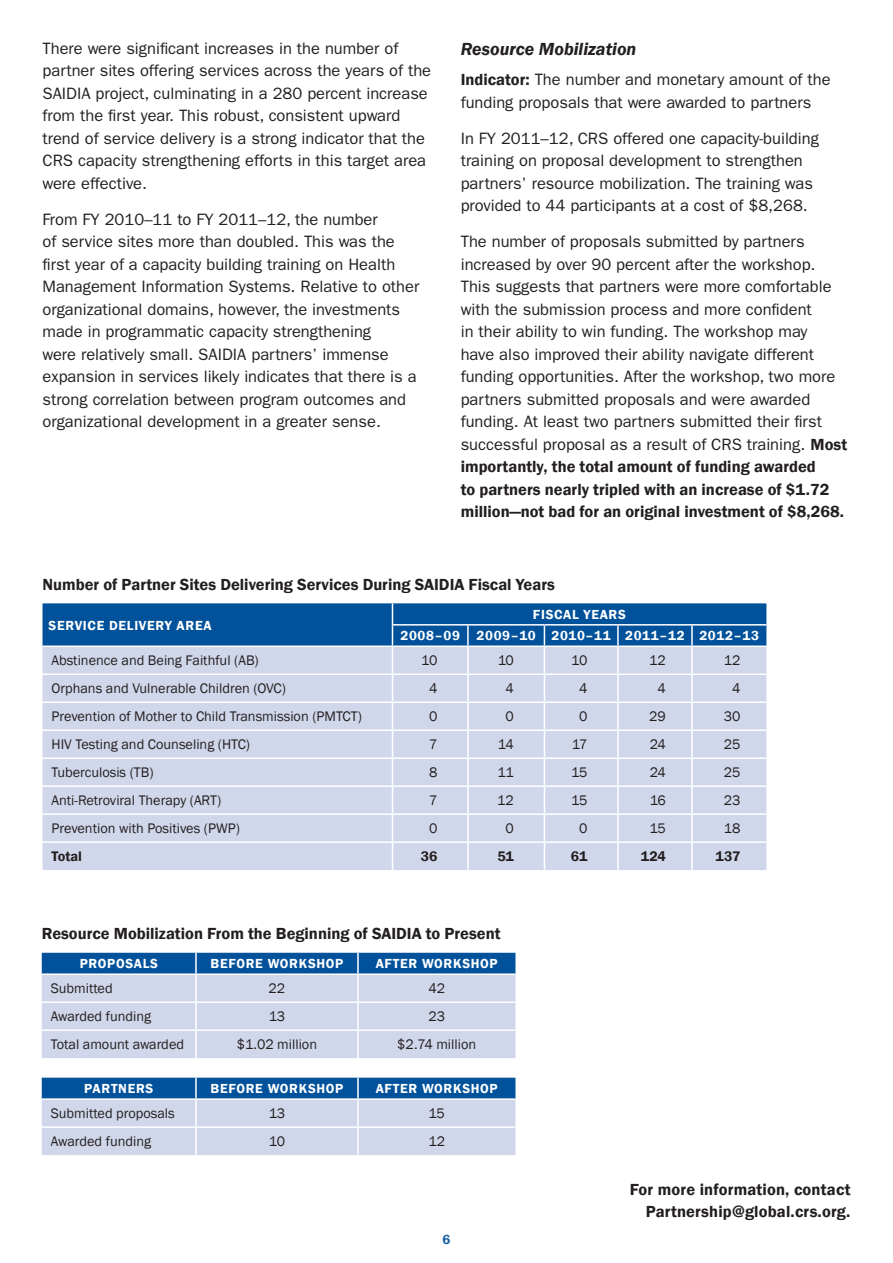
<style>
.page{position:relative;width:893px;height:1263px;background:#fff}
.page>*{position:absolute;margin:0;border:0;box-sizing:border-box;transform-origin:0 0}
.c-head{font:italic 600 18px "Franklin Gothic";color:#231f20}
.Body{font:16.5px/22.5px "ITC Franklin Gothic Std";color:#231f20}
.figure_table_title{font:600 16.5px "Franklin Gothic";color:#231f20}
.Body-2{font:600 16.5px/22.5px "Franklin Gothic";letter-spacing:.01em;color:#231f20;text-align:right}
.body{font:14.25px "Franklin Gothic";color:#231f20}
.body-2{font:600 14.25px "Franklin Gothic";color:#231f20}
.head{font:600 13.5px "Franklin Gothic";letter-spacing:.05em;color:#fff}
.t1{font:600 13.5px "Franklin Gothic";color:#105d9f}
.s1{font-family:"Franklin Gothic";font-weight:600}
</style>
<div class="page">
<svg style="left:43px;top:603px;width:723px;height:267px;background:#b3c4de"></svg>
<hr style="left:618px;top:841px;width:74px;height:2px;background:#fff">
<hr style="left:617px;top:843px;width:2px;height:27px;background:#fff">
<hr style="left:692px;top:841px;width:74px;height:2px;background:#fff">
<hr style="left:691px;top:843px;width:2px;height:27px;background:#fff">
<svg style="left:42px;top:953px;width:473px;height:105px;background:#a6bcda"></svg>
<hr style="left:195px;top:953px;width:2px;height:20px;background:#fff">
<hr style="left:357px;top:953px;width:2px;height:20px;background:#fff">
<hr style="left:42px;top:973px;width:154px;height:2px;background:#fff">
<hr style="left:196px;top:973px;width:162px;height:2px;background:#fff">
<hr style="left:358px;top:973px;width:157px;height:2px;background:#fff">
<hr style="left:357px;top:975px;width:2px;height:26px;background:#fff">
<hr style="left:196px;top:1001px;width:162px;height:2px;background:#fff">
<hr style="left:195px;top:1003px;width:2px;height:26px;background:#fff">
<hr style="left:358px;top:1001px;width:157px;height:2px;background:#fff">
<hr style="left:357px;top:1003px;width:2px;height:26px;background:#fff">
<hr style="left:42px;top:1029px;width:154px;height:2px;background:#fff">
<hr style="left:196px;top:1029px;width:162px;height:2px;background:#fff">
<hr style="left:195px;top:1031px;width:2px;height:27px;background:#fff">
<hr style="left:358px;top:1029px;width:157px;height:2px;background:#fff">
<hr style="left:357px;top:1031px;width:2px;height:27px;background:#fff">
<hr style="left:195px;top:975px;width:2px;height:26px;background:#fff">
<hr style="left:42px;top:1001px;width:154px;height:2px;background:#fff">
<svg style="left:42px;top:1078px;width:473px;height:77px;background:#97b2d4"></svg>
<hr style="left:195px;top:1078px;width:2px;height:20px;background:#fff">
<hr style="left:357px;top:1078px;width:2px;height:20px;background:#fff">
<hr style="left:42px;top:1098px;width:154px;height:2px;background:#fff">
<hr style="left:196px;top:1098px;width:162px;height:2px;background:#fff">
<hr style="left:195px;top:1100px;width:2px;height:26px;background:#fff">
<hr style="left:358px;top:1098px;width:157px;height:2px;background:#fff">
<hr style="left:357px;top:1100px;width:2px;height:26px;background:#fff">
<hr style="left:42px;top:1126px;width:154px;height:2px;background:#fff">
<hr style="left:196px;top:1126px;width:162px;height:2px;background:#fff">
<hr style="left:195px;top:1128px;width:2px;height:27px;background:#fff">
<hr style="left:358px;top:1126px;width:157px;height:2px;background:#fff">
<hr style="left:357px;top:1128px;width:2px;height:27px;background:#fff">
<p class="Body" style="left:43px;top:37px;width:390px">There were significant increases in the number of partner sites offering services across the years of the SAIDIA project, culminating in a 280 percent increase from the first year. This robust, consistent upward trend of service delivery is a strong indicator that the CRS capacity strengthening efforts in this target area were effective.</p>
<p class="Body" style="left:43px;top:208px;width:378px">From FY 2010–11 to FY 2011–12, the number<br>of service sites more than doubled. This was the first year of a capacity building training on Health Management Information Systems. Relative to other organizational domains, however, the investments made in programmatic capacity strengthening<br>were relatively small. SAIDIA partners’ immense expansion in services likely indicates that there is a strong correlation between program outcomes and organizational development in a greater sense.</p>
<p class="c-head" style="left:461px;top:37px;width:177px">Resource Mobilization</p>
<p class="Body" style="left:461px;top:68px;width:371px"><span class="s1">Indicator:</span> The number and monetary amount of the funding proposals that were awarded to partners</p>
<p class="Body" style="left:461px;top:127px;width:360px">In FY 2011–12, CRS offered one capacity-building training on proposal development to strengthen partners’ resource mobilization. The training was provided to 44 participants at a cost of $8,268.</p>
<p class="Body" style="left:461px;top:230px;width:388px">The number of proposals submitted by partners increased by over 90 percent after the workshop.<br>This suggests that partners were more comfortable with the submission process and more confident<br>in their ability to win funding. The workshop may<br>have also improved their ability navigate different funding opportunities. After the workshop, two more partners submitted proposals and were awarded funding. At least two partners submitted their first successful proposal as a result of CRS training. <span class="s1">Most importantly, the total amount of funding awarded<br>to partners nearly tripled with an increase of $1.72 million—not bad for an original investment of $8,268.</span></p>
<p class="figure_table_title" style="left:43px;top:574px;width:514px">Number of Partner Sites Delivering Services During SAIDIA Fiscal Years</p>
<p class="head" style="left:49px;top:617px;width:165px">SERVICE DELIVERY AREA</p>
<p class="head" style="left:533px;top:606px;width:95px">FISCAL YEARS</p>
<p class="head" style="left:400px;top:627px;width:61px">2008–09</p>
<p class="head" style="left:476px;top:627px;width:61px">2009–10</p>
<p class="head" style="left:551px;top:627px;width:61px">2010–11</p>
<p class="head" style="left:625px;top:627px;width:61px">2011–12</p>
<p class="head" style="left:699px;top:627px;width:61px">2012–13</p>
<p class="body" style="left:52px;top:652px;width:209px">Abstinence and Being Faithful (AB)</p>
<p class="body" style="left:421px;top:652px;width:18px">10</p>
<p class="body" style="left:498px;top:652px;width:18px">10</p>
<p class="body" style="left:571px;top:652px;width:18px">10</p>
<p class="body" style="left:649px;top:652px;width:18px">12</p>
<p class="body" style="left:724px;top:652px;width:18px">12</p>
<p class="body" style="left:52px;top:680px;width:236px">Orphans and Vulnerable Children (OVC)</p>
<p class="body" style="left:429px;top:680px;width:10px">4</p>
<p class="body" style="left:506px;top:680px;width:10px">4</p>
<p class="body" style="left:579px;top:680px;width:10px">4</p>
<p class="body" style="left:658px;top:680px;width:10px">4</p>
<p class="body" style="left:732px;top:680px;width:10px">4</p>
<p class="body" style="left:52px;top:708px;width:312px">Prevention of Mother to Child Transmission (PMTCT)</p>
<p class="body" style="left:429px;top:708px;width:10px">0</p>
<p class="body" style="left:506px;top:708px;width:10px">0</p>
<p class="body" style="left:579px;top:708px;width:10px">0</p>
<p class="body" style="left:649px;top:708px;width:18px">29</p>
<p class="body" style="left:724px;top:708px;width:18px">30</p>
<p class="body" style="left:52px;top:736px;width:200px">HIV Testing and Counseling (HTC)</p>
<p class="body" style="left:429px;top:736px;width:10px">7</p>
<p class="body" style="left:498px;top:736px;width:18px">14</p>
<p class="body" style="left:572px;top:736px;width:17px">17</p>
<p class="body" style="left:650px;top:736px;width:18px">24</p>
<p class="body" style="left:724px;top:736px;width:18px">25</p>
<p class="body" style="left:52px;top:763px;width:104px">Tuberculosis (TB)</p>
<p class="body" style="left:429px;top:763px;width:10px">8</p>
<p class="body" style="left:498px;top:763px;width:18px">11</p>
<p class="body" style="left:571px;top:763px;width:18px">15</p>
<p class="body" style="left:650px;top:763px;width:18px">24</p>
<p class="body" style="left:724px;top:763px;width:18px">25</p>
<p class="body" style="left:52px;top:791px;width:171px">Anti-Retroviral Therapy (ART)</p>
<p class="body" style="left:429px;top:791px;width:10px">7</p>
<p class="body" style="left:497px;top:791px;width:18px">12</p>
<p class="body" style="left:571px;top:791px;width:18px">15</p>
<p class="body" style="left:650px;top:791px;width:18px">16</p>
<p class="body" style="left:724px;top:791px;width:18px">23</p>
<p class="body" style="left:52px;top:819px;width:190px">Prevention with Positives (PWP)</p>
<p class="body" style="left:429px;top:819px;width:10px">0</p>
<p class="body" style="left:506px;top:819px;width:10px">0</p>
<p class="body" style="left:579px;top:819px;width:10px">0</p>
<p class="body" style="left:649px;top:819px;width:18px">15</p>
<p class="body" style="left:724px;top:819px;width:18px">18</p>
<p class="body-2" style="left:52px;top:847px;width:32px">Total</p>
<p class="body-2" style="left:421px;top:847px;width:18px">36</p>
<p class="body-2" style="left:497px;top:847px;width:18px">51</p>
<p class="body-2" style="left:571px;top:847px;width:18px">61</p>
<p class="body-2" style="left:641px;top:847px;width:27px">124</p>
<p class="body-2" style="left:715px;top:847px;width:26px">137</p>
<p class="figure_table_title" style="left:42px;top:923px;width:460px">Resource Mobilization From the Beginning of SAIDIA to Present</p>
<p class="head" style="left:80px;top:955px;width:80px">PROPOSALS</p>
<p class="head" style="left:211px;top:955px;width:134px">BEFORE WORKSHOP</p>
<p class="head" style="left:376px;top:955px;width:123px">AFTER WORKSHOP</p>
<p class="body" style="left:51px;top:979px;width:63px">Submitted</p>
<p class="body" style="left:269px;top:979px;width:18px">22</p>
<p class="body" style="left:428px;top:979px;width:18px">42</p>
<p class="body" style="left:51px;top:1007px;width:102px">Awarded funding</p>
<p class="body" style="left:269px;top:1007px;width:18px">13</p>
<p class="body" style="left:428px;top:1007px;width:18px">23</p>
<p class="body" style="left:51px;top:1035px;width:135px">Total amount awarded</p>
<p class="body" style="left:237px;top:1035px;width:82px">$1.02 million</p>
<p class="body" style="left:397px;top:1035px;width:80px">$2.74 million</p>
<p class="head" style="left:84px;top:1080px;width:71px">PARTNERS</p>
<p class="head" style="left:211px;top:1080px;width:134px">BEFORE WORKSHOP</p>
<p class="head" style="left:376px;top:1080px;width:123px">AFTER WORKSHOP</p>
<p class="body" style="left:51px;top:1104px;width:126px">Submitted proposals</p>
<p class="body" style="left:269px;top:1104px;width:18px">13</p>
<p class="body" style="left:428px;top:1104px;width:18px">15</p>
<p class="body" style="left:51px;top:1132px;width:102px">Awarded funding</p>
<p class="body" style="left:269px;top:1132px;width:18px">10</p>
<p class="body" style="left:428px;top:1132px;width:18px">12</p>
<p class="t1" style="left:443px;top:1231px;width:9px">6</p>
<p class="Body-2" style="left:630px;top:1178px;width:222px">For more information, contact<br>Partnership@global.crs.org.</p>
</div>
